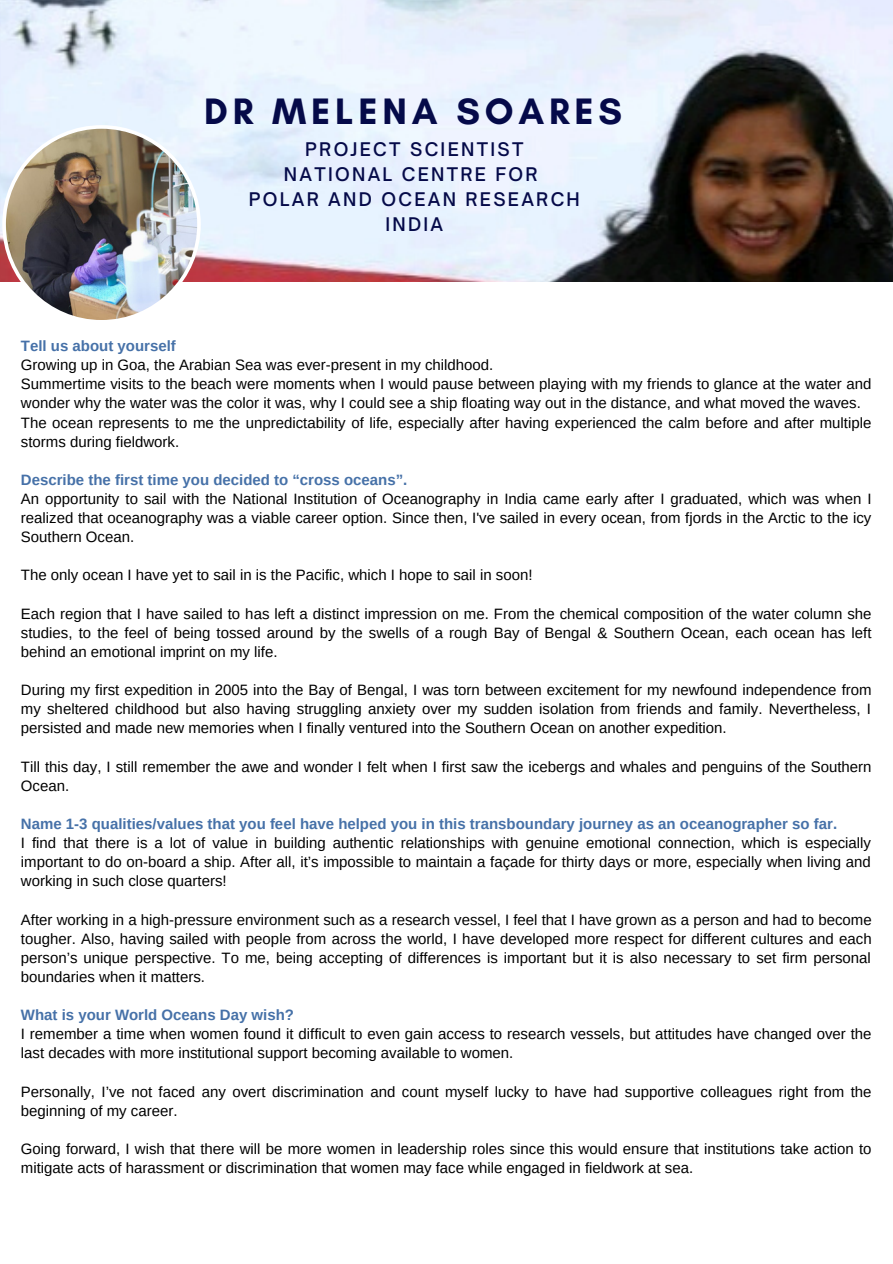
<style>
.page{position:relative;width:893px;height:1264px;background:#fff}
.page>*{position:absolute;margin:0;border:0;box-sizing:border-box;transform-origin:0 0}
.t1{font:700 37.5px "Glacial Indifference";letter-spacing:.125em;color:#050a49}
.t2{font:500 18px "Open Sauce One";letter-spacing:.125em;color:#050a49}
.t3{font:15px/19px "Arimo";color:#000}
.t4{font:700 15px "Arimo";color:#4671a8}
</style>
<div class="page">
<img style="left:0;top:0;width:892px;height:281px">
<img style="left:2px;top:125px;width:199px;height:195px">
<p class="t1" style="left:204px;top:88px;width:419px">DR MELENA SOARES</p>
<p class="t2" style="left:305px;top:138px;width:220px">PROJECT SCIENTIST</p>
<p class="t2" style="left:284px;top:163px;width:255px">NATIONAL CENTRE FOR</p>
<p class="t2" style="left:249px;top:188px;width:332px">POLAR AND OCEAN RESEARCH</p>
<p class="t2" style="left:385px;top:212px;width:59px">INDIA</p>
<p class="t4" style="left:21px;top:337px;width:156px">Tell us about yourself</p>
<p class="t3" style="left:21px;top:355px;width:474px">Growing up in Goa, the Arabian Sea was ever-present in my childhood.</p>
<p class="t3" style="left:21px;top:374px;width:852px">Summertime visits to the beach were moments when I would pause between playing with my friends to glance at the water and wonder why the water was the color it was, why I could see a ship floating way out in the distance, and what moved the waves.</p>
<p class="t3" style="left:21px;top:413px;width:852px">The ocean represents to me the unpredictability of life, especially after having experienced the calm before and after multiple storms during fieldwork.</p>
<p class="t4" style="left:21px;top:471px;width:388px">Describe the first time you decided to “cross oceans”.</p>
<p class="t3" style="left:21px;top:489px;width:852px;text-align:justify">An opportunity to sail with the National Institution of Oceanography in India came early after I graduated, which was when I realized that oceanography was a viable career option. Since then, I've sailed in every ocean, from fjords in the Arctic to the icy Southern Ocean.</p>
<p class="t3" style="left:21px;top:565px;width:513px">The only ocean I have yet to sail in is the Pacific, which I hope to sail in soon!</p>
<p class="t3" style="left:21px;top:604px;width:852px;text-align:justify">Each region that I have sailed to has left a distinct impression on me. From the chemical composition of the water column she studies, to the feel of being tossed around by the swells of a rough Bay of Bengal &amp; Southern Ocean, each ocean has left behind an emotional imprint on my life.</p>
<p class="t3" style="left:21px;top:680px;width:852px;text-align:justify">During my first expedition in 2005 into the Bay of Bengal, I was torn between excitement for my newfound independence from my sheltered childhood but also having struggling anxiety over my sudden isolation from friends and family. Nevertheless, I persisted and made new memories when I finally ventured into the Southern Ocean on another expedition.</p>
<p class="t3" style="left:21px;top:757px;width:852px">Till this day, I still remember the awe and wonder I felt when I first saw the icebergs and whales and penguins of the Southern<br>Ocean.</p>
<p class="t4" style="left:21px;top:815px;width:817px">Name 1-3 qualities/values that you feel have helped you in this transboundary journey as an oceanographer so far.</p>
<p class="t3" style="left:21px;top:833px;width:851px;text-align:justify">I find that there is a lot of value in building authentic relationships with genuine emotional connection, which is especially important to do on-board a ship. After all, it’s impossible to maintain a façade for thirty days or more, especially when living and working in such close quarters!</p>
<p class="t3" style="left:21px;top:909px;width:852px;text-align:justify">After working in a high-pressure environment such as a research vessel, I feel that I have grown as a person and had to become tougher. Also, having sailed with people from across the world, I have developed more respect for different cultures and each person’s unique perspective. To me, being accepting of differences is important but it is also necessary to set firm personal boundaries when it matters.</p>
<p class="t4" style="left:21px;top:1006px;width:275px">What is your World Oceans Day wish?</p>
<p class="t3" style="left:21px;top:1024px;width:852px">I remember a time when women found it difficult to even gain access to research vessels, but attitudes have changed over the last decades with more institutional support becoming available to women.</p>
<p class="t3" style="left:21px;top:1081px;width:852px">Personally, I’ve not faced any overt discrimination and count myself lucky to have had supportive colleagues right from the beginning of my career.</p>
<p class="t3" style="left:21px;top:1139px;width:852px">Going forward, I wish that there will be more women in leadership roles since this would ensure that institutions take action to mitigate acts of harassment or discrimination that women may face while engaged in fieldwork at sea.</p>
</div>
